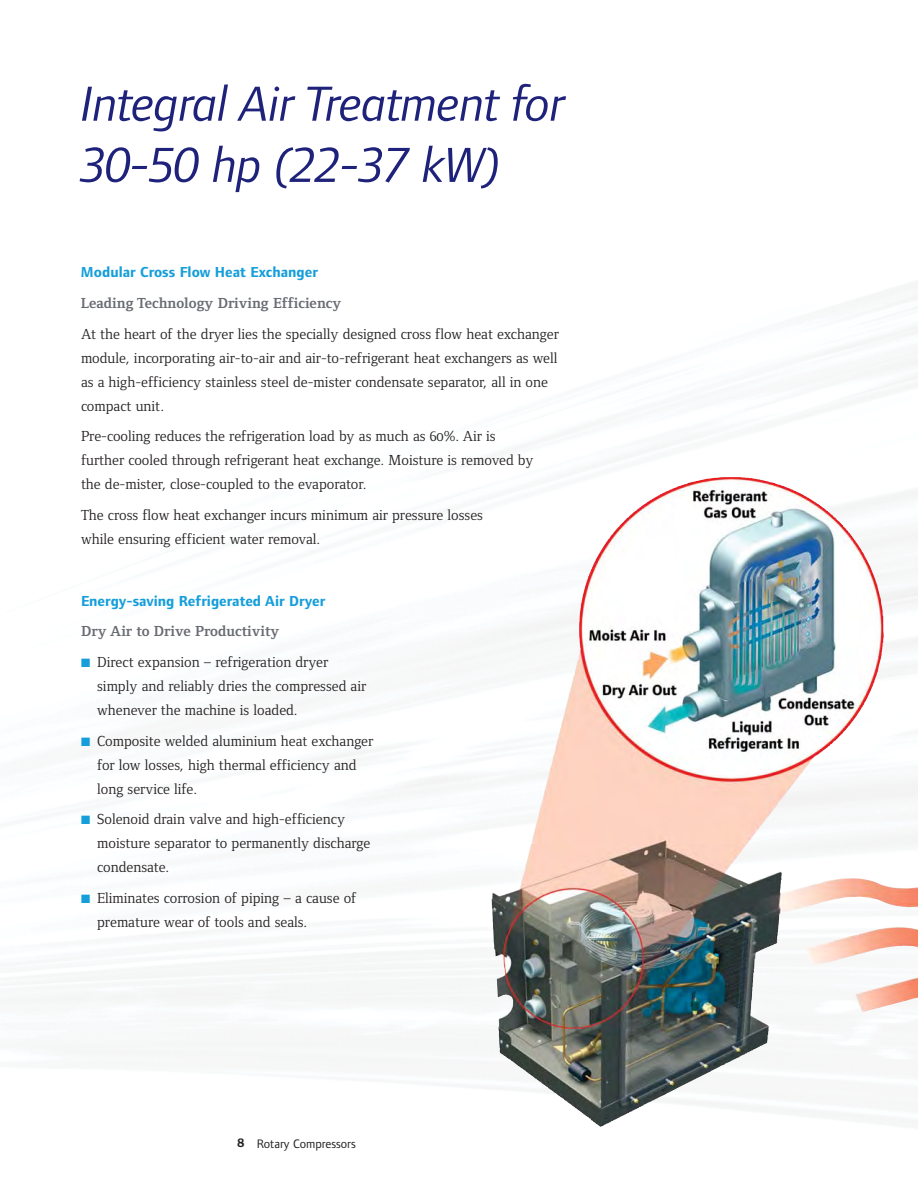
<style>
.page{position:relative;width:918px;height:1188px;background:#fff}
.page>*{position:absolute;margin:0;border:0;box-sizing:border-box;transform-origin:0 0}
.t1{font:italic 51px/61.2px "Foundry Form Sans";letter-spacing:-.015em;color:#1e227a}
.t2{font:15px/24px "Foundry Form Serif Book OSF";color:#231f20}
.t3{font:700 15px "Foundry Form Sans";color:#159eda}
.t4{font:15px "Foundry Form Serif Bold OSF";color:#696b73}
.t5{font:12.75px "Foundry Form Sans";color:#231f20}
.s1{color:#159eda}
.s2{font-weight:700}
</style>
<div class="page">
<img style="left:26px;top:295px;width:892px;height:832px">
<img style="left:793px;top:490px;width:76px;height:75px">
<h1 class="t1" style="left:81px;top:78px;width:486px">Integral Air Treatment for<br>30-50 hp (22-37 kW)</h1>
<p class="t3" style="left:81px;top:266px;width:238px">Modular Cross Flow Heat Exchanger</p>
<p class="t4" style="left:81px;top:297px;width:262px">Leading Technology Driving Efficiency</p>
<p class="t2" style="left:81px;top:323px;width:479px">At the heart of the dryer lies the specially designed cross flow heat exchanger module, incorporating air-to-air and air-to-refrigerant heat exchangers as well as a high-efficiency stainless steel de-mister condensate separator, all in one compact unit.</p>
<p class="t2" style="left:81px;top:426px;width:454px">Pre-cooling reduces the refrigeration load by as much as 60%. Air is further cooled through refrigerant heat exchange. Moisture is removed by the de-mister, close-coupled to the evaporator.</p>
<p class="t2" style="left:81px;top:504px;width:404px">The cross flow heat exchanger incurs minimum air pressure losses while ensuring efficient water removal.</p>
<p class="t3" style="left:81px;top:595px;width:246px">Energy-saving Refrigerated Air Dryer</p>
<p class="t4" style="left:81px;top:626px;width:200px">Dry Air to Drive Productivity</p>
<p class="t2" style="left:97px;top:651px;width:271px;text-indent:-16px"><span class="s1">■</span> Direct expansion – refrigeration dryer simply and reliably dries the compressed air whenever the machine is loaded.</p>
<p class="t2" style="left:97px;top:730px;width:278px;text-indent:-16px"><span class="s1">■</span> Composite welded aluminium heat exchanger for low losses, high thermal efficiency and long service life.</p>
<p class="t2" style="left:97px;top:809px;width:275px;text-indent:-16px"><span class="s1">■</span> Solenoid drain valve and high-efficiency moisture separator to permanently discharge condensate.</p>
<p class="t2" style="left:97px;top:888px;width:261px;text-indent:-16px"><span class="s1">■</span> Eliminates corrosion of piping – a cause of premature wear of tools and seals.</p>
<p class="t5" style="left:238px;top:1139px;width:120px"><span class="s2">8</span> Rotary Compressors</p>
</div>
